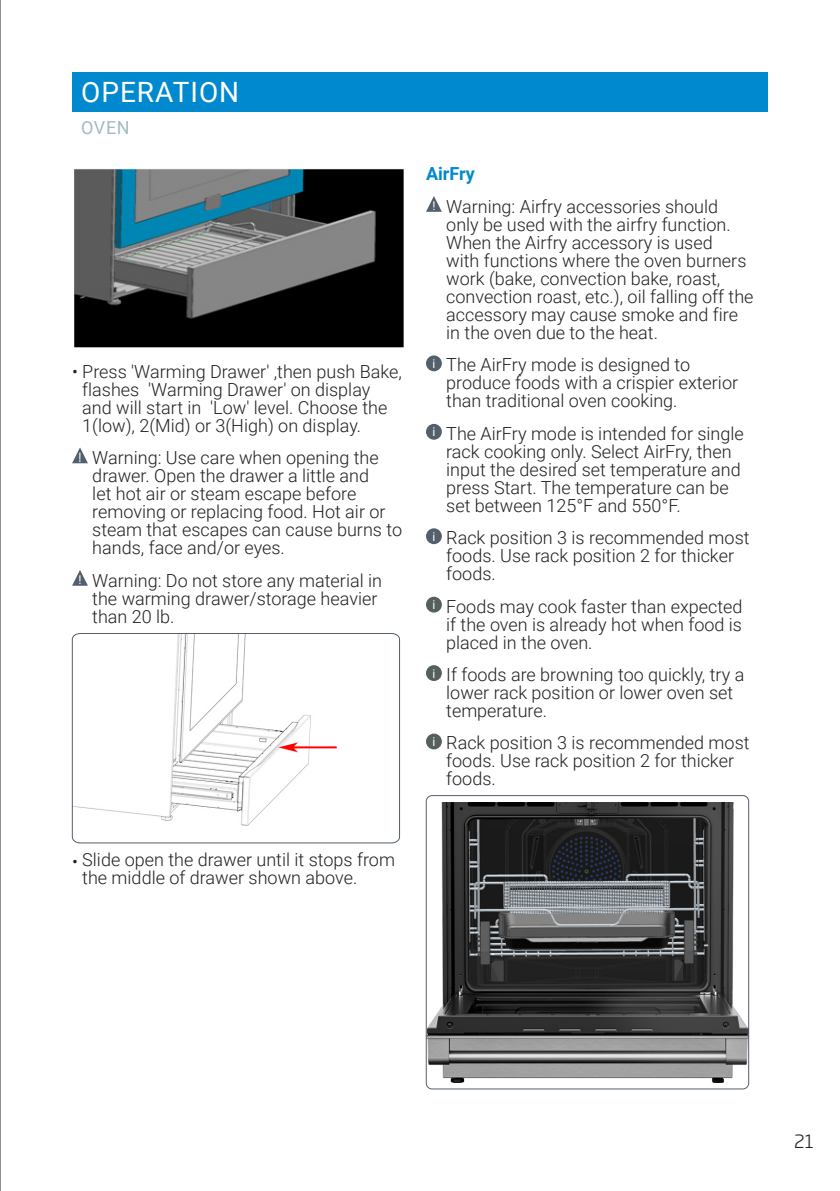
<style>
.page{position:relative;width:840px;height:1191px;background:#fff}
.page>*{position:absolute;margin:0;border:0;box-sizing:border-box;transform-origin:0 0}
.z_Page_Header_White{font:28px "Roboto";letter-spacing:.035em;color:#fff}
.z_OM_Text_Left{font:300 18px/18px "Roboto";color:#231f20}
.z_OM_Text_Left-2{font:700 18px "Roboto";color:#0089ce}
.z_Page_Subeader_Gray{font:18px "Roboto";color:#a4bac2}
.t1{font:300 18px "Soho Gothic Pro";color:#231f20}
.z_OM_Icon{font:12px "Roboto";color:#fff}
.z_OM_Icon-2{font:12px "Soho Gothic Pro";color:#fff}
</style>
<div class="page">
<div style="left:72px;top:72px;width:695px;height:39px;background:#0089ce"></div>
<img style="left:74px;top:169px;width:330px;height:179px">
<svg style="left:72px;top:447px;width:16px;height:16px"></svg>
<svg style="left:72px;top:570px;width:16px;height:16px"></svg>
<svg style="left:72px;top:633px;width:328px;height:210px"></svg>
<svg style="left:426px;top:196px;width:15px;height:16px"></svg>
<div style="left:426px;top:355px;width:15px;height:16px;background:#545f6c;border-radius:50%"></div>
<div style="left:426px;top:424px;width:15px;height:16px;background:#545f6c;border-radius:50%"></div>
<div style="left:426px;top:528px;width:15px;height:16px;background:#545f6c;border-radius:50%"></div>
<div style="left:426px;top:597px;width:15px;height:15px;background:#555f5d;border-radius:50%"></div>
<div style="left:426px;top:665px;width:15px;height:16px;background:#555f5d;border-radius:50%"></div>
<div style="left:426px;top:733px;width:15px;height:16px;background:#555f5d;border-radius:50%"></div>
<img style="left:428px;top:802px;width:318px;height:280px">
<div style="left:426px;top:795px;width:322px;height:294px;border:1px solid #545f6c;border-radius:6px"></div>
<hr style="left:0;top:0;width:1px;height:1191px;background:#231f20">
<p class="z_Page_Header_White" style="left:81px;top:72px;width:159px">OPERATION</p>
<p class="z_Page_Subeader_Gray" style="left:81px;top:114px;width:50px">OVEN</p>
<p class="z_OM_Text_Left" style="left:82px;top:362px;width:321px;text-indent:-10px">• Press 'Warming Drawer' ,then push Bake, flashes 'Warming Drawer' on display and will start in 'Low' level. Choose the 1(low), 2(Mid) or 3(High) on display.</p>
<p class="z_OM_Icon-2" style="left:78px;top:448px;width:5px">!</p>
<p class="z_OM_Text_Left" style="left:92px;top:448px;width:311px">Warning: Use care when opening the drawer. Open the drawer a little and<br>let hot air or steam escape before removing or replacing food. Hot air or steam that escapes can cause burns to hands, face and/or eyes.</p>
<p class="z_OM_Icon" style="left:78px;top:571px;width:5px">!</p>
<p class="z_OM_Text_Left" style="left:92px;top:570px;width:291px">Warning: Do not store any material in the warming drawer/storage heavier than 20 lb.</p>
<p class="z_OM_Text_Left-2" style="left:426px;top:161px;width:50px">AirFry</p>
<p class="z_OM_Icon" style="left:432px;top:197px;width:5px">!</p>
<p class="z_OM_Text_Left" style="left:446px;top:197px;width:308px">Warning: Airfry accessories should only be used with the airfry function.<br>When the Airfry accessory is used<br>with functions where the oven burners work (bake, convection bake, roast, convection roast, etc.), oil falling off the accessory may cause smoke and fire in the oven due to the heat.</p>
<p class="z_OM_Icon" style="left:432px;top:355px;width:4px">i</p>
<p class="z_OM_Text_Left" style="left:446px;top:355px;width:293px">The AirFry mode is designed to produce foods with a crispier exterior than traditional oven cooking.</p>
<p class="z_OM_Icon" style="left:432px;top:423px;width:4px">i</p>
<p class="z_OM_Text_Left" style="left:446px;top:423px;width:299px">The AirFry mode is intended for single rack cooking only. Select AirFry, then input the desired set temperature and press Start. The temperature can be set between 125°F and 550°F.</p>
<p class="z_OM_Icon" style="left:432px;top:528px;width:4px">i</p>
<p class="z_OM_Text_Left" style="left:446px;top:528px;width:305px">Rack position 3 is recommended most foods. Use rack position 2 for thicker foods.</p>
<p class="z_OM_Icon" style="left:432px;top:596px;width:4px">i</p>
<p class="z_OM_Text_Left" style="left:446px;top:596px;width:298px;text-align:justify">Foods may cook faster than expected if the oven is already hot when food is placed in the oven.</p>
<p class="z_OM_Icon" style="left:432px;top:665px;width:4px">i</p>
<p class="z_OM_Text_Left" style="left:446px;top:665px;width:299px">If foods are browning too quickly, try a lower rack position or lower oven set temperature.</p>
<p class="z_OM_Icon" style="left:432px;top:733px;width:4px">i</p>
<p class="z_OM_Text_Left" style="left:446px;top:733px;width:305px">Rack position 3 is recommended most foods. Use rack position 2 for thicker foods.</p>
<p class="z_OM_Text_Left" style="left:82px;top:849px;width:314px;text-indent:-10px">• Slide open the drawer until it stops from the middle of drawer shown above.</p>
<p class="t1" style="left:793px;top:1127px;width:21px">21</p>
</div>
